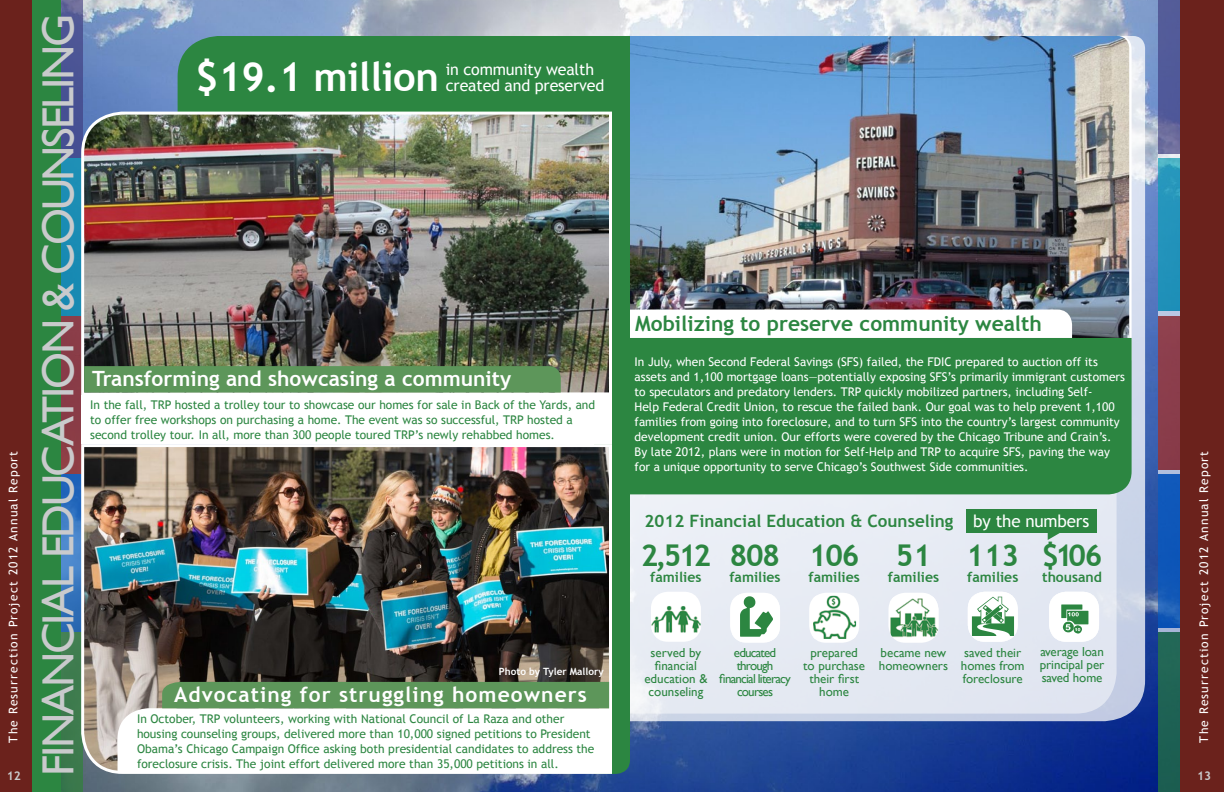
<style>
.page{position:relative;width:1224px;height:792px;background:#fff}
.page>*{position:absolute;margin:0;border:0;box-sizing:border-box;transform-origin:0 0}
.t1{font:45px "Gill Sans";letter-spacing:-.05em;color:#c9cacc}
.t2{font:700 40px "Trebuchet MS";letter-spacing:-.01em;color:#fff}
.t3{font:700 30px "Trebuchet MS";letter-spacing:-.04em;color:#2c8641}
.t4{font:700 21px "Trebuchet MS";color:#2c8641}
.t5{font:700 21px "Trebuchet MS";color:#fff}
.t6{font:700 21px "Trebuchet MS";letter-spacing:.05em;color:#fff}
.t7{font:700 17px "Trebuchet MS";color:#2c8641}
.t8{font:16px "Trebuchet MS";letter-spacing:-.01em;color:#fff}
.t9{font:700 14px "Trebuchet MS";color:#2c8641}
.t10{font:13px/13px "Gill Sans";color:#2c8641}
.t11{font:13px/13px "Gill Sans";letter-spacing:-.06em;color:#2c8641;text-align:center}
.t12{font:12px/15px "Trebuchet MS";color:#fff}
.t13{font:12px/15px "Trebuchet MS";color:#2c8641}
.t14{font:12px "Trebuchet MS";letter-spacing:.1em;color:#fff}
.t15{font:700 12px "Trebuchet MS";color:#c9cacc}
.t16{font:700 10px "Trebuchet MS";color:#fff}
.s1{font-weight:400;color:#fff}
</style>
<div class="page">
<img style="left:82px;top:0;width:1076px;height:792px">
<svg style="left:1072px;top:36px;width:73px;height:685px;background:#cdd5e8"></svg>
<svg style="left:61px;top:0;width:22px;height:158px;background:#4d5595"></svg>
<div style="left:23px;top:158px;width:59px;height:162px;background:#1a8cb3"></div>
<div style="left:23px;top:316px;width:59px;height:164px;background:#893c47"></div>
<svg style="left:61px;top:474px;width:19px;height:158px;background:#3776c0"></svg>
<div style="left:23px;top:632px;width:59px;height:160px;background:#3d7b4d"></div>
<div style="left:26px;top:0;width:35px;height:792px;background:#2c8641"></div>
<img style="left:1072px;top:36px;width:57px;height:302px">
<svg style="left:1072px;top:494px;width:45px;height:220px;background:#e0e5f0"></svg>
<img style="left:1072px;top:592px;width:27px;height:50px">
<img style="left:1072px;top:604px;width:16px;height:30px">
<div style="left:966px;top:509px;width:131px;height:24px;background:#2c8641"></div>
<div style="left:1072px;top:338px;width:60px;height:156px;background:#2c8641"></div>
<svg style="left:1158px;top:0;width:22px;height:154px;background:#575e9a"></svg>
<svg style="left:1158px;top:158px;width:22px;height:153px;background:#2595bb"></svg>
<div style="left:1158px;top:311px;width:66px;height:42px;background:#bbc8e5"></div>
<div style="left:1158px;top:316px;width:66px;height:164px;background:#8b3d4c"></div>
<div style="left:1158px;top:470px;width:66px;height:39px;background:#afbfdd"></div>
<svg style="left:1158px;top:474px;width:22px;height:155px;background:#1258b8"></svg>
<div style="left:1158px;top:629px;width:66px;height:41px;background:#a6b4d7"></div>
<div style="left:1158px;top:632px;width:66px;height:160px;background:#1e6254"></div>
<img style="left:84px;top:36px;width:988px;height:738px">
<div style="left:1180px;top:0;width:44px;height:792px;background:#6b221c"></div>
<div style="left:0;top:0;width:31px;height:792px;background:#6b221c"></div>
<h1 class="t1" style="left:32px;top:776px;width:763px;rotate:-90deg">FINANCIAL EDUCATION &amp; COUNSELING</h1>
<h2 class="t2" style="left:195px;top:52px;width:245px">$19.1 million</h2>
<h3 class="t8" style="left:446px;top:60px;width:150px">in community wealth</h3>
<h3 class="t8" style="left:446px;top:76px;width:160px">created and preserved</h3>
<h3 class="t4" style="left:635px;top:310px;width:408px">Mobilizing to preserve community wealth</h3>
<p class="t12" style="left:635px;top:354px;width:492px">In July, when Second Federal Savings (SFS) failed, the FDIC prepared to auction off its assets and 1,100 mortgage loans—potentially exposing SFS’s primarily immigrant customers to speculators and predatory lenders. TRP quickly mobilized partners, including Self-<br>Help Federal Credit Union, to rescue the failed bank. Our goal was to help prevent 1,100 families from going into foreclosure, and to turn SFS into the country’s largest community development credit union. Our efforts were covered by the Chicago Tribune and Crain’s.<br>By late 2012, plans were in motion for Self-Help and TRP to acquire SFS, paving the way for a unique opportunity to serve Chicago’s Southwest Side communities.</p>
<h3 class="t5" style="left:92px;top:366px;width:421px">Transforming and showcasing a community</h3>
<p class="t13" style="left:90px;top:397px;width:507px">In the fall, TRP hosted a trolley tour to showcase our homes for sale in Back of the Yards, and to offer free workshops on purchasing a home. The event was so successful, TRP hosted a second trolley tour. In all, more than 300 people toured TRP’s newly rehabbed homes.</p>
<p class="t14" style="left:6px;top:742px;width:293px;rotate:-90deg">The Resurrection Project 2012 Annual Report</p>
<p class="t14" style="left:1197px;top:742px;width:293px;rotate:-90deg">The Resurrection Project 2012 Annual Report</p>
<p class="t15" style="left:7px;top:769px;width:16px">12</p>
<p class="t15" style="left:1197px;top:769px;width:16px">13</p>
<h3 class="t7" style="left:645px;top:510px;width:446px">2012 Financial Education &amp; Counseling <span class="s1">by the numbers</span></h3>
<h3 class="t3" style="left:1042px;top:537px;width:62px">$106</h3>
<p class="t9" style="left:1042px;top:568px;width:61px">thousand</p>
<h3 class="t3" style="left:809px;top:537px;width:52px">106</h3>
<p class="t9" style="left:809px;top:568px;width:53px">families</p>
<h3 class="t3" style="left:641px;top:537px;width:72px">2,512</h3>
<p class="t9" style="left:650px;top:568px;width:53px">families</p>
<h3 class="t3" style="left:730px;top:537px;width:52px">808</h3>
<p class="t9" style="left:729px;top:568px;width:53px">families</p>
<h3 class="t3" style="left:966px;top:537px;width:54px">113</h3>
<p class="t9" style="left:967px;top:568px;width:53px">families</p>
<h3 class="t3" style="left:896px;top:537px;width:37px">51</h3>
<p class="t9" style="left:888px;top:568px;width:53px">families</p>
<p class="t10" style="left:1040px;top:645px;width:66px;text-align:justify">average loan principal per saved home</p>
<p class="t10" style="left:644px;top:646px;width:65px;text-align:center">served by financial education &amp; counseling</p>
<p class="t11" style="left:719px;top:646px;width:73px">educated through financial literacy courses</p>
<p class="t10" style="left:803px;top:646px;width:63px;text-align:center">prepared to purchase their first home</p>
<p class="t10" style="left:961px;top:646px;width:65px">saved their homes from foreclosure</p>
<p class="t10" style="left:879px;top:646px;width:71px">became new homeowners</p>
<p class="t16" style="left:499px;top:665px;width:106px">Photo by Tyler Mallory</p>
<h3 class="t6" style="left:174px;top:681px;width:414px">Advocating for struggling homeowners</h3>
<p class="t13" style="left:137px;top:712px;width:459px">In October, TRP volunteers, working with National Council of La Raza and other housing counseling groups, delivered more than 10,000 signed petitions to President Obama’s Chicago Campaign Office asking both presidential candidates to address the foreclosure crisis. The joint effort delivered more than 35,000 petitions in all.</p>
</div>
